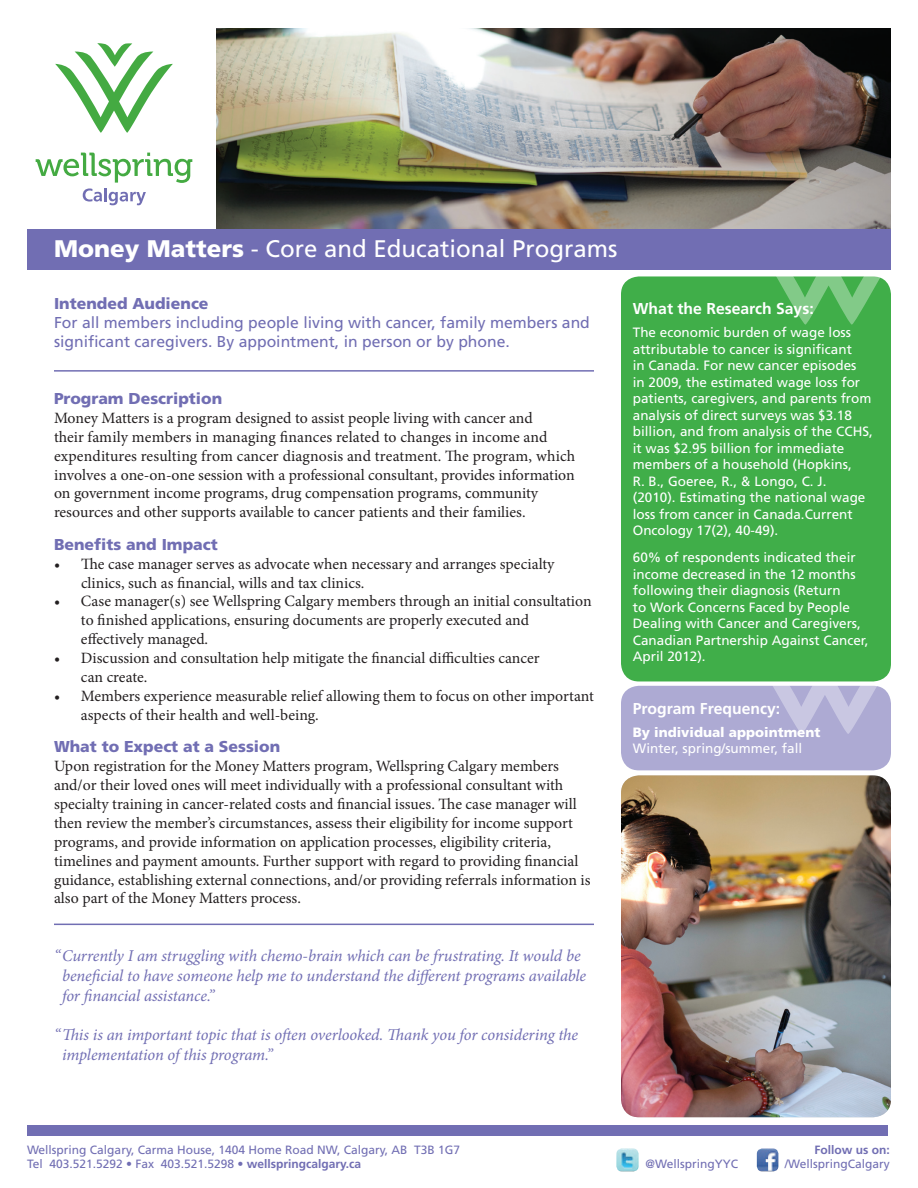
<style>
.page{position:relative;width:918px;height:1188px;background:#fff}
.page>*{position:absolute;margin:0;border:0;box-sizing:border-box;transform-origin:0 0}
.t1{font:24px "Frutiger";color:#fff}
.t2{font:italic 16.5px "Minion Pro";letter-spacing:-.01em;color:#716eb3}
.t3{font:15.75px/18.9px "Minion Pro";color:#231f20}
.t4{font:15.75px/18.9px "Frutiger";color:#716eb3}
.t5{font:900 15.75px "Frutiger";color:#716eb3}
.t6{font:700 15.75px "Frutiger";color:#fff}
.t7{font:13.5px/16.5px "Frutiger";color:#fff}
.t8{font:900 13.5px "Frutiger";color:#fff}
.t9{font:12px "Frutiger";color:#716eb3}
.t10{font:700 12px "Frutiger";color:#716eb3}
.s1{font-weight:900}
.s2{font-weight:700}
</style>
<div class="page">
<img style="left:216px;top:28px;width:675px;height:202px">
<div style="left:621px;top:686px;width:270px;height:84px;background:#adaad3;border-radius:18px"></div>
<div style="left:621px;top:276px;width:270px;height:405px;background:#40ae49;border-radius:18px"></div>
<div style="left:27px;top:230px;width:864px;height:40px;background:#716eb3"></div>
<div style="left:27px;top:1125px;width:861px;height:11px;background:#716eb3"></div>
<hr style="left:54px;top:370px;width:540px;height:2px;background:#716eb3">
<svg style="left:55px;top:43px;width:118px;height:90px"></svg>
<svg style="left:36px;top:153px;width:156px;height:52px"></svg>
<img style="left:757px;top:1149px;width:21px;height:23px">
<img style="left:616px;top:1149px;width:23px;height:23px">
<img style="left:621px;top:775px;width:270px;height:342px">
<hr style="left:54px;top:924px;width:540px;height:1px;background:#716eb3">
<svg style="left:738px;top:276px;width:153px;height:49px"></svg>
<svg style="left:773px;top:686px;width:114px;height:48px"></svg>
<p class="t1" style="left:54px;top:234px;width:565px"><span class="s1">Money Matters</span> - Core and Educational Programs</p>
<p class="t5" style="left:54px;top:294px;width:156px">Intended Audience</p>
<p class="t4" style="left:54px;top:314px;width:537px">For all members including people living with cancer, family members and significant caregivers. By appointment, in person or by phone.</p>
<p class="t5" style="left:54px;top:389px;width:170px">Program Description</p>
<p class="t3" style="left:54px;top:408px;width:523px">Money Matters is a program designed to assist people living with cancer and<br>their family members in managing finances related to changes in income and expenditures resulting from cancer diagnosis and treatment. The program, which involves a one-on-one session with a professional consultant, provides information on government income programs, drug compensation programs, community resources and other supports available to cancer patients and their families.</p>
<p class="t5" style="left:54px;top:535px;width:165px">Benefits and Impact</p>
<p class="t3" style="left:81px;top:554px;width:475px;text-indent:-27px">• The case manager serves as advocate when necessary and arranges specialty clinics, such as financial, wills and tax clinics.</p>
<p class="t3" style="left:54px;top:592px;width:539px">• Case manager(s) see Wellspring Calgary members through an initial consultation</p>
<p class="t3" style="left:81px;top:611px;width:450px">to finished applications, ensuring documents are properly executed and</p>
<p class="t3" style="left:81px;top:630px;width:129px">effectively managed.</p>
<p class="t3" style="left:54px;top:649px;width:487px">• Discussion and consultation help mitigate the financial difficulties cancer</p>
<p class="t3" style="left:81px;top:668px;width:68px">can create.</p>
<p class="t3" style="left:54px;top:687px;width:541px">• Members experience measurable relief allowing them to focus on other important</p>
<p class="t3" style="left:81px;top:705px;width:239px">aspects of their health and well-being.</p>
<p class="t5" style="left:54px;top:737px;width:228px">What to Expect at a Session</p>
<p class="t3" style="left:54px;top:757px;width:538px">Upon registration for the Money Matters program, Wellspring Calgary members and/or their loved ones will meet individually with a professional consultant with specialty training in cancer-related costs and financial issues. The case manager will then review the member’s circumstances, assess their eligibility for income support programs, and provide information on application processes, eligibility criteria, timelines and payment amounts. Further support with regard to providing financial guidance, establishing external connections, and/or providing referrals information is also part of the Money Matters process.</p>
<p class="t6" style="left:633px;top:299px;width:182px">What the Research Says:</p>
<p class="t7" style="left:633px;top:324px;width:242px">The economic burden of wage loss attributable to cancer is significant<br>in Canada. For new cancer episodes<br>in 2009, the estimated wage loss for patients, caregivers, and parents from analysis of direct surveys was $3.18 billion, and from analysis of the CCHS, it was $2.95 billion for immediate members of a household (Hopkins,<br>R. B., Goeree, R., &amp; Longo, C. J.<br>(2010). Estimating the national wage loss from cancer in Canada.Current Oncology 17(2), 40-49).</p>
<p class="t7" style="left:633px;top:549px;width:237px">60% of respondents indicated their income decreased in the 12 months following their diagnosis (Return<br>to Work Concerns Faced by People<br>Dealing with Cancer and Caregivers,<br>Canadian Partnership Against Cancer,<br>April 2012).</p>
<p class="t6" style="left:633px;top:699px;width:149px">Program Frequency:</p>
<p class="t8" style="left:633px;top:724px;width:189px">By individual appointment</p>
<p class="t7" style="left:633px;top:740px;width:171px">Winter, spring/summer, fall</p>
<p class="t2" style="left:54px;top:945px;width:528px">“Currently I am struggling with chemo-brain which can be frustrating. It would be</p>
<p class="t2" style="left:62px;top:964px;width:526px">beneficial to have someone help me to understand the different programs available</p>
<p class="t2" style="left:62px;top:984px;width:154px">for financial assistance.”</p>
<p class="t2" style="left:54px;top:1024px;width:526px">“This is an important topic that is often overlooked. Thank you for considering the</p>
<p class="t2" style="left:62px;top:1044px;width:212px">implementation of this program.”</p>
<p class="t9" style="left:27px;top:1143px;width:435px">Wellspring Calgary, Carma House, 1404 Home Road NW, Calgary, AB T3B 1G7</p>
<p class="t9" style="left:27px;top:1157px;width:336px">Tel 403.521.5292 • Fax 403.521.5298 • <span class="s2">wellspringcalgary.ca</span></p>
<p class="t10" style="left:815px;top:1143px;width:77px">Follow us on:</p>
<p class="t9" style="left:646px;top:1157px;width:94px">@WellspringYYC</p>
<p class="t9" style="left:785px;top:1157px;width:107px">/WellspringCalgary</p>
</div>
